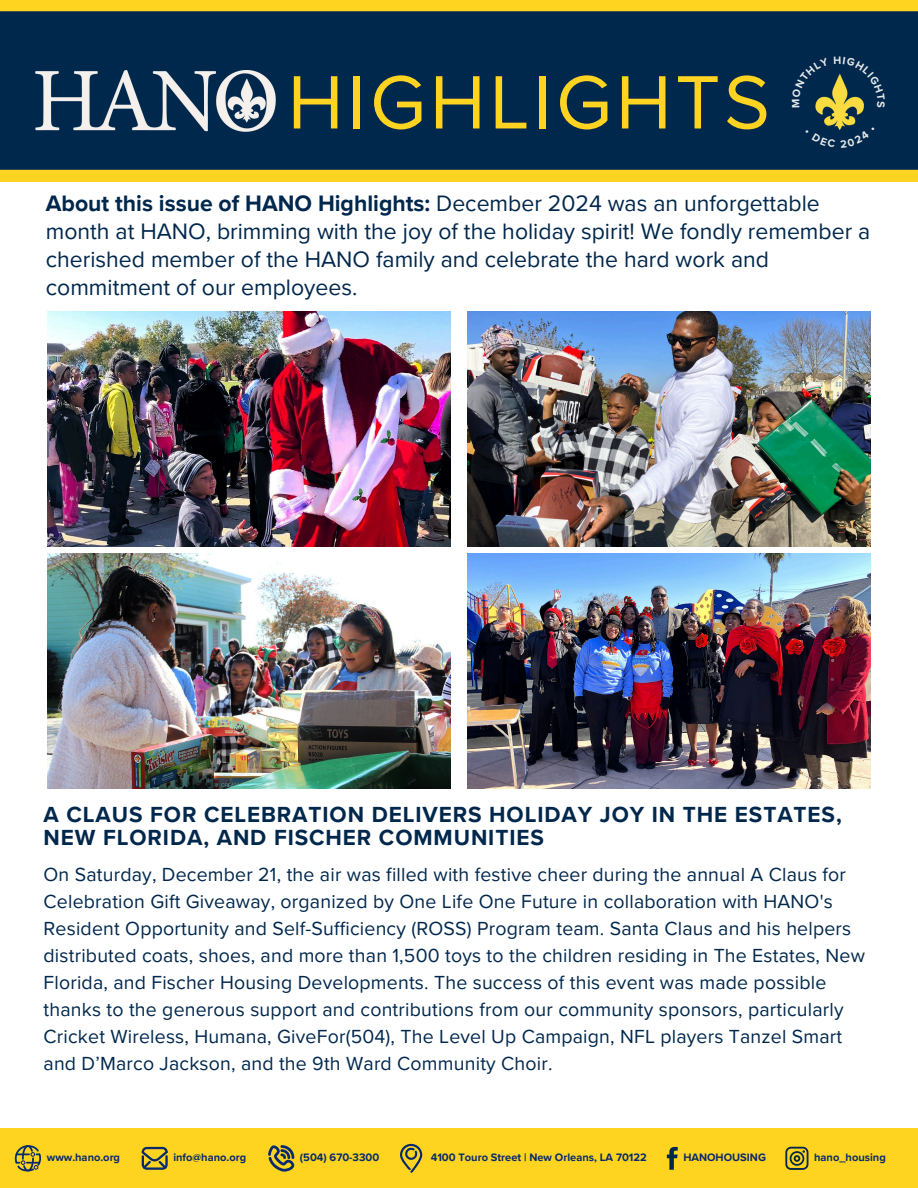
<style>
.page{position:relative;width:918px;height:1188px;background:#fff}
.page>*{position:absolute;margin:0;border:0;box-sizing:border-box;transform-origin:0 0}
.t1{font:78.3px "Proxima Nova";letter-spacing:.05em;color:#ffd421}
.t2{font:22.95px/28.2px "Proxima Nova";color:#00274c}
.t3{font:700 22.5px/22.5px "Proxima Nova";letter-spacing:.04em;color:#00274c}
.t4{font:19.5px/27px "Proxima Nova";letter-spacing:.01em;color:#00274c}
.t5{font:700 11.1px "Proxima Nova";color:#072a6d}
.s1{font-weight:700}
</style>
<div class="page">
<svg style="left:0;top:0;width:918px;height:181px;background:#243f45"></svg>
<img style="left:36px;top:71px;width:239px;height:62px">
<img style="left:812px;top:108px;width:59px;height:19px">
<div style="left:0;top:1129px;width:918px;height:59px;background:#ffd421"></div>
<svg style="left:15px;top:1145px;width:26px;height:26px"></svg>
<svg style="left:400px;top:1144px;width:22px;height:29px"></svg>
<svg style="left:142px;top:1147px;width:25px;height:22px"></svg>
<svg style="left:268px;top:1145px;width:26px;height:27px"></svg>
<svg style="left:667px;top:1147px;width:11px;height:22px"></svg>
<svg style="left:785px;top:1147px;width:23px;height:23px"></svg>
<img style="left:47px;top:311px;width:403px;height:236px">
<img style="left:468px;top:311px;width:403px;height:236px">
<img style="left:47px;top:553px;width:403px;height:236px">
<img style="left:468px;top:553px;width:403px;height:236px">
<svg style="left:792px;top:56px;width:93px;height:52px;background:#23404a"></svg>
<svg style="left:805px;top:127px;width:70px;height:21px"></svg>
<p class="t1" style="left:288px;top:56px;width:484px">HIGHLIGHTS</p>
<p class="t2" style="left:46px;top:189px;width:826px"><span class="s1">About this issue of HANO Highlights:</span> December 2024 was an unforgettable month at HANO, brimming with the joy of the holiday spirit! We fondly remember a cherished member of the HANO family and celebrate the hard work and commitment of our employees.</p>
<p class="t3" style="left:44px;top:804px;width:800px">A CLAUS FOR CELEBRATION DELIVERS HOLIDAY JOY IN THE ESTATES,<br>NEW FLORIDA, AND FISCHER COMMUNITIES</p>
<p class="t4" style="left:44px;top:861px;width:823px">On Saturday, December 21, the air was filled with festive cheer during the annual A Claus for Celebration Gift Giveaway, organized by One Life One Future in collaboration with HANO's Resident Opportunity and Self-Sufficiency (ROSS) Program team. Santa Claus and his helpers distributed coats, shoes, and more than 1,500 toys to the children residing in The Estates, New Florida, and Fischer Housing Developments. The success of this event was made possible thanks to the generous support and contributions from our community sponsors, particularly Cricket Wireless, Humana, GiveFor(504), The Level Up Campaign, NFL players Tanzel Smart and D’Marco Jackson, and the 9th Ward Community Choir.</p>
<p class="t5" style="left:47px;top:1151px;width:75px">www.hano.org</p>
<p class="t5" style="left:173px;top:1151px;width:74px">info@hano.org</p>
<p class="t5" style="left:300px;top:1151px;width:81px">(504) 670-3300</p>
<p class="t5" style="left:431px;top:1151px;width:218px">4100 Touro Street | New Orleans, LA 70122</p>
<p class="t5" style="left:683px;top:1151px;width:84px">HANOHOUSING</p>
<p class="t5" style="left:814px;top:1150px;width:73px">hano_housing</p>
</div>
